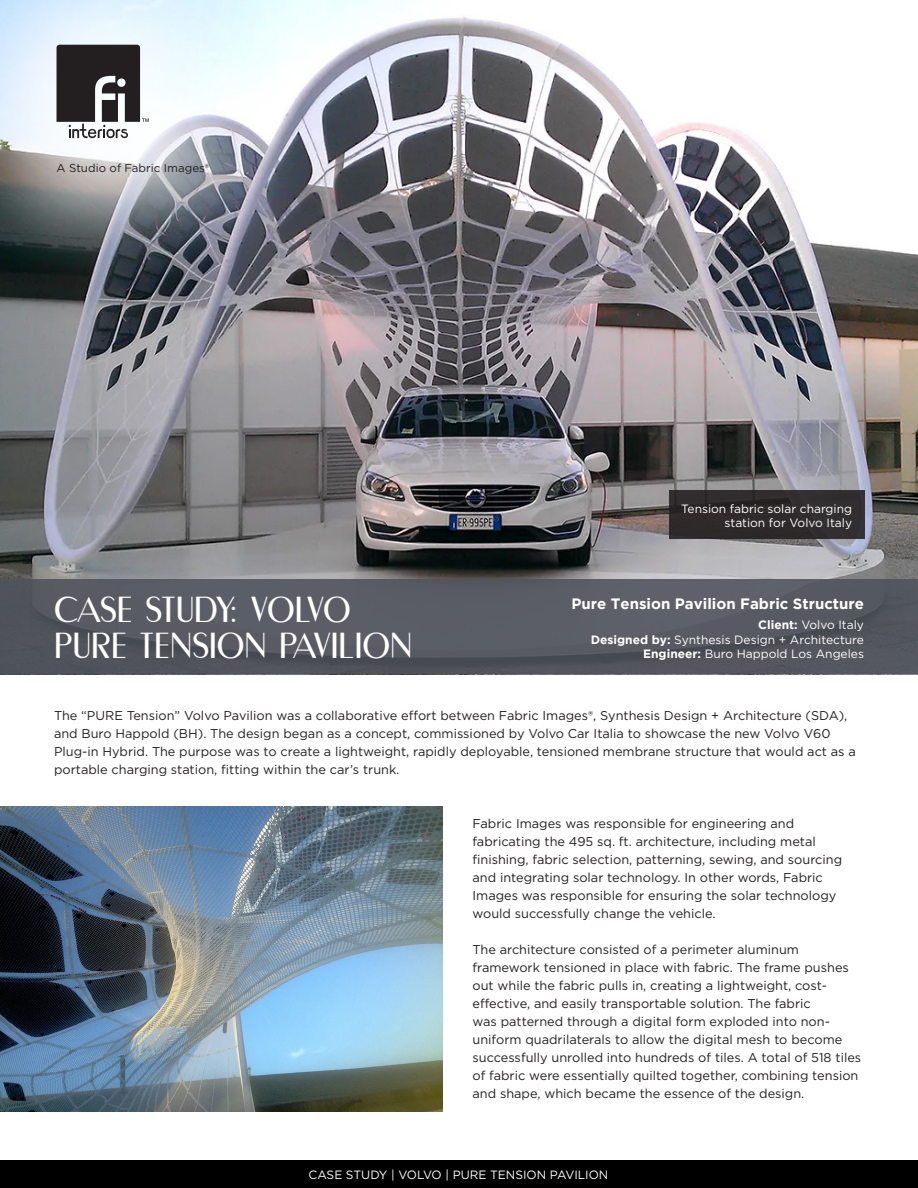
<style>
.page{position:relative;width:918px;height:1188px;background:#fff}
.page>*{position:absolute;margin:0;border:0;box-sizing:border-box;transform-origin:0 0}
.t1{font:36px/36px "Monterey FLF";color:#fff}
.t2{font:700 15px "Gotham";color:#fff}
.t3{font:12.75px/18px "Gotham";color:#231f20}
.t4{font:12px/14.4px "Gotham";color:#fff;text-align:right}
.t5{font:11.55px "Gotham";color:#231f20}
.s1{font-weight:700}
</style>
<div class="page">
<div style="left:0;top:1160px;width:918px;height:28px;background:#000001"></div>
<img style="left:0;top:0;width:918px;height:580px">
<div style="left:0;top:580px;width:918px;height:94px;background:linear-gradient(to bottom,#5c5f67,#50535a)"></div>
<div style="left:0;top:0;width:320px;height:288px;background:#fff;opacity:.85"></div>
<svg style="left:57px;top:45px;width:92px;height:93px"></svg>
<div style="left:670px;top:491px;width:195px;height:48px;background:#302b2b"></div>
<img style="left:0;top:806px;width:443px;height:305px">
<p class="t5" style="left:57px;top:161px;width:155px">A Studio of Fabric Images®</p>
<p class="t4" style="left:681px;top:501px;width:172px">Tension fabric solar charging station for Volvo Italy</p>
<h1 class="t1" style="left:54px;top:592px;width:360px">CASE STUDY: VOLVO<br>PURE TENSION PAVILION</h1>
<p class="t2" style="left:572px;top:595px;width:294px">Pure Tension Pavilion Fabric Structure</p>
<p class="t4" style="left:591px;top:617px;width:275px"><span class="s1">Client:</span> Volvo Italy<br><span class="s1">Designed by:</span> Synthesis Design + Architecture<br><span class="s1">Engineer:</span> Buro Happold Los Angeles</p>
<p class="t3" style="left:54px;top:706px;width:803px">The “PURE Tension” Volvo Pavilion was a collaborative effort between Fabric Images®, Synthesis Design + Architecture (SDA), and Buro Happold (BH). The design began as a concept, commissioned by Volvo Car Italia to showcase the new Volvo V60<br>Plug-in Hybrid. The purpose was to create a lightweight, rapidly deployable, tensioned membrane structure that would act as a portable charging station, fitting within the car’s trunk.</p>
<p class="t3" style="left:472px;top:814px;width:371px">Fabric Images was responsible for engineering and fabricating the 495 sq. ft. architecture, including metal finishing, fabric selection, patterning, sewing, and sourcing and integrating solar technology. In other words, Fabric Images was responsible for ensuring the solar technology would successfully change the vehicle.</p>
<p class="t3" style="left:472px;top:940px;width:390px">The architecture consisted of a perimeter aluminum framework tensioned in place with fabric. The frame pushes out while the fabric pulls in, creating a lightweight, cost&shy;effective, and easily transportable solution. The fabric<br>was patterned through a digital form exploded into non&shy;uniform quadrilaterals to allow the digital mesh to become successfully unrolled into hundreds of tiles. A total of 518 tiles of fabric were essentially quilted together, combining tension and shape, which became the essence of the design.</p>
<p class="t4" style="left:308px;top:1167px;width:301px">CASE STUDY | VOLVO | PURE TENSION PAVILION</p>
</div>
